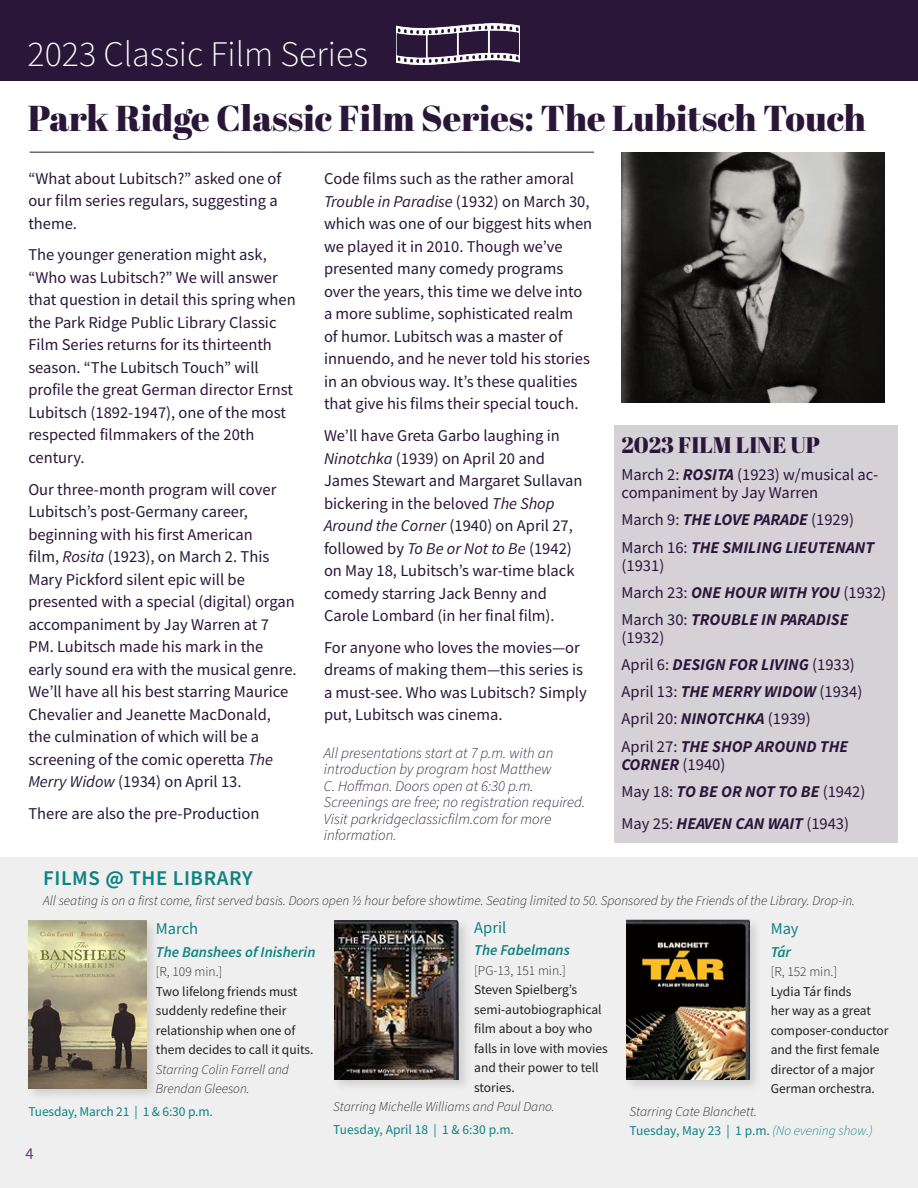
<style>
.page{position:relative;width:918px;height:1188px;background:#fff}
.page>*{position:absolute;margin:0;border:0;box-sizing:border-box;transform-origin:0 0}
.t1{font:36px "Abril Fatface";color:#2a1638}
.t2{font:300 36px "Source Sans Pro";color:#fff}
.t3{font:22.5px "Abril Fatface";color:#2a1638}
.t4{font:600 21px "Source Sans Pro";letter-spacing:.03em;color:#0d8382}
.t5{font:16.5px/22.5px "Source Sans Pro";color:#2a1638}
.t6{font:italic 700 16.5px/18px "Source Sans Pro";color:#2a1638}
.t7{font:16.5px "Source Sans Pro";color:#0d8382}
.t8{font:16.5px "Source Sans Pro";color:#673b78}
.t9{font:italic 300 15px/16.5px "Source Sans Pro";color:#2a1638}
.t10{font:italic 600 15px "Source Sans Pro";color:#0d8382}
.t11{font:13.5px/19.5px "Source Sans Pro";color:#231f20}
.t12{font:italic 300 13.5px/19.5px "Source Sans Pro";color:#231f20}
.t13{font:13.5px "Source Sans Pro";letter-spacing:-.01em;color:#0d8382}
.s1{font-style:italic}
.s2{font-weight:700;font-style:italic}
.s3{font-weight:400;font-style:normal}
.s4{font-weight:300}
.s5{font-weight:300;font-style:italic}
.s6{font-weight:400;font-style:normal;color:#0d8382}
.s7{color:#0d8382}
</style>
<div class="page">
<div style="left:615px;top:426px;width:283px;height:417px;background:#d5d1d7"></div>
<hr style="left:30px;top:152px;width:564px;height:1px;background:#2a1638">
<div style="left:0;top:858px;width:918px;height:330px;background:#efefef"></div>
<div style="left:25px;top:917px;width:134px;height:185px;background:#231f20;opacity:.15"></div>
<img style="left:28px;top:921px;width:119px;height:168px">
<div style="left:331px;top:917px;width:141px;height:175px;background:#231f20;opacity:.15"></div>
<img style="left:335px;top:921px;width:124px;height:158px">
<div style="left:623px;top:917px;width:140px;height:176px;background:#231f20;opacity:.15"></div>
<img style="left:626px;top:919px;width:124px;height:160px">
<div style="left:0;top:0;width:918px;height:81px;background:#2a1638"></div>
<img style="left:622px;top:152px;width:262px;height:251px">
<img style="left:396px;top:23px;width:123px;height:42px">
<p class="t2" style="left:28px;top:30px;width:342px">2023 Classic Film Series</p>
<p class="t1" style="left:28px;top:92px;width:840px">Park Ridge Classic Film Series: The Lubitsch Touch</p>
<p class="t5" style="left:324px;top:168px;width:270px">Code films such as the rather amoral <span class="s1">Trouble in Paradise</span> (1932) on March 30, which was one of our biggest hits when we played it in 2010. Though we’ve presented many comedy programs over the years, this time we delve into a more sublime, sophisticated realm<br>of humor. Lubitsch was a master of innuendo, and he never told his stories in an obvious way. It’s these qualities that give his films their special touch.</p>
<p class="t5" style="left:324px;top:424px;width:260px">We’ll have Greta Garbo laughing in <span class="s1">Ninotchka</span> (1939) on April 20 and James Stewart and Margaret Sullavan bickering in the beloved <span class="s1">The Shop Around the Corner</span> (1940) on April 27, followed by <span class="s1">To Be or Not to Be</span> (1942) on May 18, Lubitsch’s war-time black comedy starring Jack Benny and Carole Lombard (in her final film).</p>
<p class="t5" style="left:324px;top:636px;width:264px">For anyone who loves the movies—or dreams of making them—this series is a must-see. Who was Lubitsch? Simply put, Lubitsch was cinema.</p>
<p class="t9" style="left:324px;top:745px;width:263px">All presentations start at 7 p.m. with an introduction by program host Matthew<br>C. Hoffman. Doors open at 6:30 p.m.<br>Screenings are free; no registration required.<br>Visit parkridgeclassicfilm.com for more information.</p>
<p class="t5" style="left:28px;top:167px;width:255px">“What about Lubitsch?” asked one of our film series regulars, suggesting a theme.</p>
<p class="t5" style="left:28px;top:244px;width:269px">The younger generation might ask, “Who was Lubitsch?” We will answer that question in detail this spring when the Park Ridge Public Library Classic Film Series returns for its thirteenth season. “The Lubitsch Touch” will profile the great German director Ernst Lubitsch (1892-1947), one of the most respected filmmakers of the 20th century.</p>
<p class="t5" style="left:28px;top:478px;width:270px">Our three-month program will cover Lubitsch’s post-Germany career, beginning with his first American<br>film, <span class="s1">Rosita</span> (1923), on March 2. This Mary Pickford silent epic will be presented with a special (digital) organ accompaniment by Jay Warren at 7<br>PM. Lubitsch made his mark in the early sound era with the musical genre.<br>We’ll have all his best starring Maurice Chevalier and Jeanette MacDonald, the culmination of which will be a screening of the comic operetta <span class="s1">The Merry Widow</span> (1934) on April 13.</p>
<p class="t5" style="left:28px;top:802px;width:233px">There are also the pre-Production</p>
<p class="t3" style="left:622px;top:429px;width:200px">2023 FILM LINE UP</p>
<p class="t5" style="left:622px;top:466px;width:258px;line-height:18px">March 2: <span class="s2">ROSITA</span> (1923) w/musical ac&shy;companiment by Jay Warren</p>
<p class="t5" style="left:622px;top:509px;width:234px">March 9: <span class="s2">THE LOVE PARADE</span> (1929)</p>
<p class="t6" style="left:622px;top:538px;width:254px"><span class="s3">March 16:</span> THE SMILING LIEUTENANT <span class="s3">(1931)</span></p>
<p class="t5" style="left:622px;top:581px;width:266px">March 23: <span class="s2">ONE HOUR WITH YOU</span> (1932)</p>
<p class="t6" style="left:622px;top:610px;width:228px"><span class="s3">March 30:</span> TROUBLE IN PARADISE <span class="s3">(1932)</span></p>
<p class="t6" style="left:622px;top:655px;width:235px"><span class="s3">April 6:</span> DESIGN FOR LIVING <span class="s3">(1933)</span></p>
<p class="t5" style="left:622px;top:680px;width:242px">April 13: <span class="s2">THE MERRY WIDOW</span> (1934)</p>
<p class="t5" style="left:622px;top:708px;width:191px">April 20: <span class="s2">NINOTCHKA</span> (1939)</p>
<p class="t6" style="left:622px;top:737px;width:228px"><span class="s3">April 27:</span> THE SHOP AROUND THE<br>CORNER <span class="s3">(1940)</span></p>
<p class="t6" style="left:622px;top:782px;width:245px"><span class="s3">May 18:</span> TO BE OR NOT TO BE <span class="s3">(1942)</span></p>
<p class="t6" style="left:622px;top:814px;width:229px"><span class="s3">May 25:</span> HEAVEN CAN WAIT <span class="s3">(1943)</span></p>
<p class="t4" style="left:43px;top:864px;width:211px">FILMS @ THE LIBRARY</p>
<p class="t12" style="left:43px;top:891px;width:813px">All seating is on a first come, first served basis. Doors open ½ hour before showtime. Seating limited to 50. Sponsored by the Friends of the Library. Drop-in.</p>
<p class="t7" style="left:156px;top:918px;width:44px">March</p>
<p class="t10" style="left:156px;top:942px;width:161px">The Banshees of Inisherin</p>
<p class="t11" style="left:156px;top:962px;width:159px"><span class="s4">[R, 109 min.]<br></span>Two lifelong friends must suddenly redefine their relationship when one of them decides to call it quits.<br><span class="s5">Starring Colin Farrell and<br>Brendan Gleeson.</span></p>
<p class="t13" style="left:28px;top:1103px;width:186px">Tuesday, March 21 | 1 &amp; 6:30 p.m.</p>
<p class="t7" style="left:474px;top:917px;width:34px">April</p>
<p class="t10" style="left:474px;top:940px;width:97px">The Fabelmans</p>
<p class="t11" style="left:474px;top:961px;width:135px"><span class="s4">[PG-13, 151 min.]<br></span>Steven Spielberg’s semi-autobiographical film about a boy who falls in love with movies and their power to tell stories.</p>
<p class="t12" style="left:333px;top:1097px;width:223px">Starring Michelle Williams and Paul Dano.</p>
<p class="t13" style="left:333px;top:1121px;width:182px">Tuesday, April 18 | 1 &amp; 6:30 p.m.</p>
<p class="t7" style="left:771px;top:918px;width:30px">May</p>
<p class="t10" style="left:771px;top:942px;width:22px">Tár</p>
<p class="t11" style="left:771px;top:962px;width:119px"><span class="s4">[R, 152 min.]<br></span>Lydia Tár finds<br>her way as a great composer-conductor and the first female director of a major<br>German orchestra.</p>
<p class="t12" style="left:630px;top:1102px;width:245px">Starring Cate Blanchett.<br><span class="s6">Tuesday, May 23 | 1 p.m.</span> <span class="s7">(No evening show.)</span></p>
<p class="t8" style="left:26px;top:1143px;width:10px">4</p>
</div>
